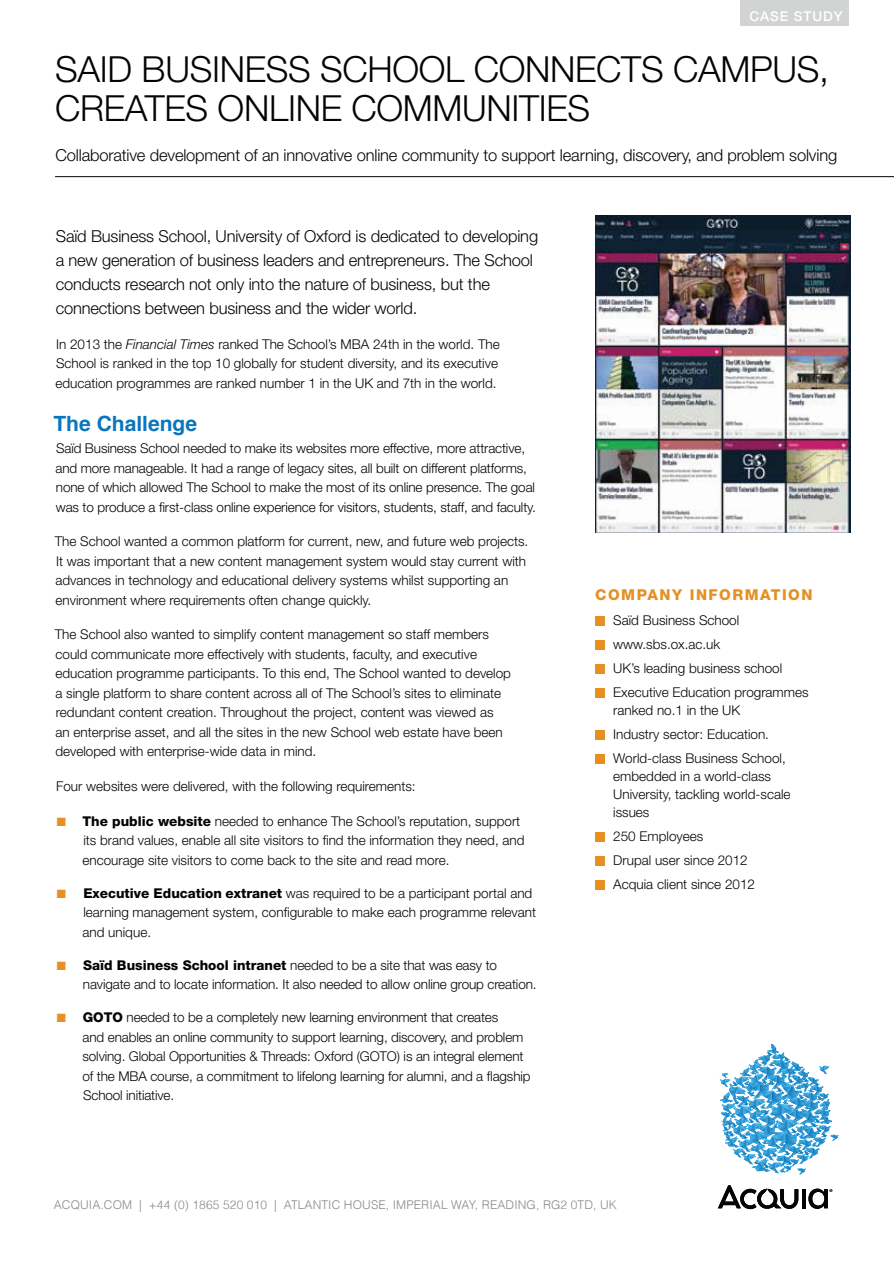
<style>
.page{position:relative;width:894px;height:1262px;background:#fff}
.page>*{position:absolute;margin:0;border:0;box-sizing:border-box;transform-origin:0 0}
.t1{font:300 36px/39px "Helvetica Neue";letter-spacing:-.01em;color:#040503}
.t2{font:700 21px "Helvetica";color:#0976bd}
.t3{font:300 16.5px/24px "Helvetica Neue";letter-spacing:-.01em;color:#040503}
.t4{font:800 15px "Helvetica Neue";letter-spacing:.1em;color:#e69023}
.t5{font:300 13.5px/19.5px "Helvetica Neue";color:#040503}
.t6{font:500 13.5px "Helvetica Neue";letter-spacing:.07em;color:#fff}
.t7{font:300 12px "Helvetica";letter-spacing:.01em;color:#86888a}
.s1{font-style:italic}
.s2{color:#e69023}
.s3{font-weight:800}
</style>
<div class="page">
<div style="left:740px;top:0;width:109px;height:25px;background:#d2d3d3"></div>
<hr style="left:55px;top:176px;width:839px;height:1px;background:#040503">
<hr style="left:802px;top:1189px;width:4px;height:19px;background:#040503">
<svg style="left:718px;top:1185px;width:80px;height:24px"></svg>
<svg style="left:808px;top:1188px;width:24px;height:20px"></svg>
<svg style="left:719px;top:1043px;width:119px;height:131px"></svg>
<div style="left:595px;top:616px;width:9px;height:9px;background:#e69023"></div>
<div style="left:595px;top:640px;width:9px;height:9px;background:#e69023"></div>
<div style="left:595px;top:664px;width:9px;height:9px;background:#e69023"></div>
<div style="left:595px;top:688px;width:9px;height:9px;background:#e69023"></div>
<div style="left:595px;top:730px;width:9px;height:9px;background:#e69023"></div>
<div style="left:595px;top:754px;width:9px;height:9px;background:#e69023"></div>
<div style="left:595px;top:832px;width:9px;height:9px;background:#e69023"></div>
<div style="left:595px;top:856px;width:9px;height:9px;background:#e69023"></div>
<div style="left:595px;top:880px;width:9px;height:9px;background:#e69023"></div>
<img style="left:595px;top:216px;width:256px;height:316px">
<p class="t6" style="left:749px;top:8px;width:95px">CASE STUDY</p>
<h1 class="t1" style="left:55px;top:49px;width:775px">SAID BUSINESS SCHOOL CONNECTS CAMPUS,<br>CREATES ONLINE COMMUNITIES</h1>
<p class="t3" style="left:55px;top:143px;width:783px">Collaborative development of an innovative online community to support learning, discovery, and problem solving</p>
<p class="t3" style="left:56px;top:224px;width:484px">Saïd Business School, University of Oxford is dedicated to developing a new generation of business leaders and entrepreneurs. The School conducts research not only into the nature of business, but the connections between business and the wider world.</p>
<p class="t5" style="left:56px;top:334px;width:446px">In 2013 the <span class="s1">Financial Times</span> ranked The School’s MBA 24th in the world. The<br>School is ranked in the top 10 globally for student diversity, and its executive education programmes are ranked number 1 in the UK and 7th in the world.</p>
<h2 class="t2" style="left:53px;top:406px;width:145px">The Challenge</h2>
<p class="t5" style="left:56px;top:438px;width:482px">Saïd Business School needed to make its websites more effective, more attractive, and more manageable. It had a range of legacy sites, all built on different platforms, none of which allowed The School to make the most of its online presence. The goal was to produce a first-class online experience for visitors, students, staff, and faculty.</p>
<p class="t5" style="left:55px;top:531px;width:475px">The School wanted a common platform for current, new, and future web projects.<br>It was important that a new content management system would stay current with advances in technology and educational delivery systems whilst supporting an environment where requirements often change quickly.</p>
<p class="t5" style="left:55px;top:624px;width:458px">The School also wanted to simplify content management so staff members could communicate more effectively with students, faculty, and executive education programme participants. To this end, The School wanted to develop a single platform to share content across all of The School’s sites to eliminate redundant content creation. Throughout the project, content was viewed as<br>an enterprise asset, and all the sites in the new School web estate have been developed with enterprise-wide data in mind.</p>
<p class="t5" style="left:56px;top:776px;width:361px">Four websites were delivered, with the following requirements:</p>
<p class="t5" style="left:83px;top:810px;width:443px;text-indent:-26px"><span class="s2">■</span> <span class="s3">The public website</span> needed to enhance The School’s reputation, support its brand values, enable all site visitors to find the information they need, and encourage site visitors to come back to the site and read more.</p>
<p class="t5" style="left:83px;top:882px;width:455px;text-indent:-26px"><span class="s2">■</span> <span class="s3">Executive Education extranet</span> was required to be a participant portal and learning management system, configurable to make each programme relevant and unique.</p>
<p class="t5" style="left:83px;top:954px;width:455px;text-indent:-26px"><span class="s2">■</span> <span class="s3">Saïd Business School intranet</span> needed to be a site that was easy to navigate and to locate information. It also needed to allow online group creation.</p>
<p class="t5" style="left:83px;top:1007px;width:449px;text-indent:-26px"><span class="s2">■</span> <span class="s3">GOTO</span> needed to be a completely new learning environment that creates<br>and enables an online community to support learning, discovery, and problem solving. Global Opportunities &amp; Threads: Oxford (GOTO) is an integral element of the MBA course, a commitment to lifelong learning for alumni, and a flagship School initiative.</p>
<p class="t4" style="left:595px;top:585px;width:219px">COMPANY INFORMATION</p>
<p class="t5" style="left:613px;top:608px;width:197px;line-height:24px">Saïd Business School www.sbs.ox.ac.uk<br>UK’s leading business school<br>Executive Education programmes</p>
<p class="t5" style="left:613px;top:698px;width:174px;line-height:24px">ranked no.1 in the UK<br>Industry sector: Education.<br>World-class Business School,</p>
<p class="t5" style="left:613px;top:767px;width:179px;line-height:18px">embedded in a world-class<br>University, tackling world-scale issues</p>
<p class="t5" style="left:613px;top:824px;width:143px;line-height:24px">250 Employees<br>Drupal user since 2012<br>Acquia client since 2012</p>
<p class="t7" style="left:54px;top:1197px;width:565px">ACQUIA.COM | +44 (0) 1865 520 010 | ATLANTIC HOUSE, IMPERIAL WAY, READING, RG2 0TD, UK</p>
</div>
